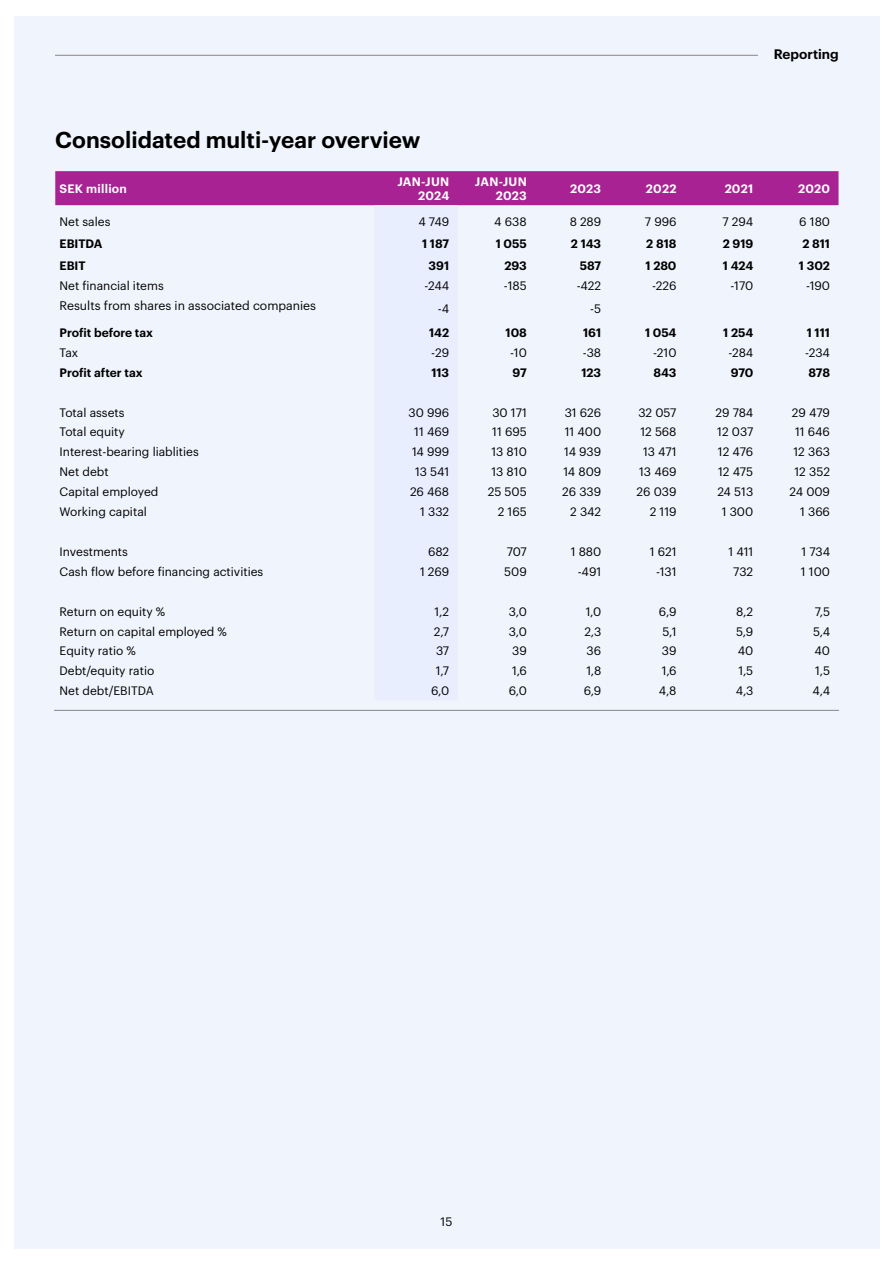
<style>
.page{position:relative;width:893px;height:1263px;background:#fff}
.page>*{position:absolute;margin:0;border:0;box-sizing:border-box;transform-origin:0 0}
.t1{font:600 22.5px "Graphik";color:#000}
.t2{font:600 13.5px "Graphik";color:#000}
.t3{font:12.3px "Graphik";color:#010202}
.t4{font:12px "Graphik";color:#000}
.t5{font:600 12px "Graphik";color:#000}
.t6{font:600 12px/14.4px "Graphik";letter-spacing:.02em;color:#fff;text-align:right}
</style>
<div class="page">
<div style="left:14px;top:16px;width:865px;height:1233px;background:#f0f4fc"></div>
<div style="left:55px;top:171px;width:783px;height:35px;background:#a82293"></div>
<hr style="left:55px;top:55px;width:703px;height:1px;background:#87888c">
<hr style="left:54px;top:710px;width:785px;height:1px;background:#87888c">
<p class="t2" style="left:774px;top:43px;width:67px">Reporting</p>
<h1 class="t1" style="left:55px;top:123px;width:367px">Consolidated multi-year overview</h1>
<p class="t6" style="left:60px;top:180px;width:69px">SEK million</p>
<p class="t6" style="left:397px;top:173px;width:53px">JAN-JUN<br>2024</p>
<p class="t6" style="left:475px;top:173px;width:53px">JAN-JUN<br>2023</p>
<p class="t6" style="left:570px;top:180px;width:33px">2023</p>
<p class="t6" style="left:646px;top:180px;width:32px">2022</p>
<p class="t6" style="left:725px;top:180px;width:30px">2021</p>
<p class="t6" style="left:798px;top:180px;width:33px">2020</p>
<p class="t4" style="left:60px;top:213px;width:52px">Net sales</p>
<p class="t4" style="left:418px;top:213px;width:32px">4 749</p>
<p class="t4" style="left:494px;top:213px;width:34px">4 638</p>
<p class="t4" style="left:570px;top:213px;width:33px">8 289</p>
<p class="t4" style="left:645px;top:213px;width:33px">7 996</p>
<p class="t4" style="left:722px;top:213px;width:32px">7 294</p>
<p class="t4" style="left:799px;top:213px;width:32px">6 180</p>
<p class="t5" style="left:60px;top:234px;width:45px">EBITDA</p>
<p class="t5" style="left:422px;top:234px;width:29px">1 187</p>
<p class="t5" style="left:496px;top:234px;width:33px">1 055</p>
<p class="t5" style="left:571px;top:234px;width:32px">2 143</p>
<p class="t5" style="left:646px;top:234px;width:32px">2 818</p>
<p class="t5" style="left:723px;top:234px;width:32px">2 919</p>
<p class="t5" style="left:802px;top:234px;width:29px">2 811</p>
<p class="t5" style="left:60px;top:256px;width:28px">EBIT</p>
<p class="t5" style="left:429px;top:256px;width:22px">391</p>
<p class="t5" style="left:504px;top:256px;width:24px">293</p>
<p class="t5" style="left:580px;top:256px;width:23px">587</p>
<p class="t5" style="left:645px;top:256px;width:33px">1 280</p>
<p class="t5" style="left:723px;top:256px;width:32px">1 424</p>
<p class="t5" style="left:799px;top:256px;width:33px">1 302</p>
<p class="t4" style="left:60px;top:276px;width:106px">Net financial items</p>
<p class="t4" style="left:424px;top:276px;width:26px">-244</p>
<p class="t4" style="left:504px;top:276px;width:24px">-185</p>
<p class="t4" style="left:577px;top:276px;width:26px">-422</p>
<p class="t4" style="left:652px;top:276px;width:26px">-226</p>
<p class="t4" style="left:730px;top:276px;width:24px">-170</p>
<p class="t4" style="left:806px;top:276px;width:26px">-190</p>
<p class="t3" style="left:60px;top:296px;width:258px">Results from shares in associated companies</p>
<p class="t4" style="left:438px;top:300px;width:13px">-4</p>
<p class="t4" style="left:590px;top:300px;width:13px">-5</p>
<p class="t5" style="left:60px;top:323px;width:95px">Profit before tax</p>
<p class="t5" style="left:429px;top:323px;width:21px">142</p>
<p class="t5" style="left:505px;top:323px;width:23px">108</p>
<p class="t5" style="left:583px;top:323px;width:20px">161</p>
<p class="t5" style="left:645px;top:323px;width:33px">1 054</p>
<p class="t5" style="left:723px;top:323px;width:32px">1 254</p>
<p class="t5" style="left:807px;top:323px;width:25px">1 111</p>
<p class="t4" style="left:60px;top:343px;width:20px">Tax</p>
<p class="t4" style="left:431px;top:343px;width:19px">-29</p>
<p class="t4" style="left:510px;top:343px;width:18px">-10</p>
<p class="t4" style="left:583px;top:343px;width:20px">-38</p>
<p class="t4" style="left:653px;top:343px;width:25px">-210</p>
<p class="t4" style="left:728px;top:343px;width:26px">-284</p>
<p class="t4" style="left:805px;top:343px;width:27px">-234</p>
<p class="t5" style="left:60px;top:363px;width:85px">Profit after tax</p>
<p class="t5" style="left:431px;top:363px;width:19px">113</p>
<p class="t5" style="left:513px;top:363px;width:16px">97</p>
<p class="t5" style="left:581px;top:363px;width:21px">123</p>
<p class="t5" style="left:653px;top:363px;width:25px">843</p>
<p class="t5" style="left:731px;top:363px;width:24px">970</p>
<p class="t5" style="left:809px;top:363px;width:23px">878</p>
<p class="t4" style="left:60px;top:403px;width:66px">Total assets</p>
<p class="t4" style="left:408px;top:403px;width:42px">30 996</p>
<p class="t4" style="left:492px;top:403px;width:36px">30 171</p>
<p class="t4" style="left:565px;top:403px;width:38px">31 626</p>
<p class="t4" style="left:638px;top:403px;width:40px">32 057</p>
<p class="t4" style="left:715px;top:403px;width:39px">29 784</p>
<p class="t4" style="left:792px;top:403px;width:40px">29 479</p>
<p class="t4" style="left:60px;top:423px;width:67px">Total equity</p>
<p class="t4" style="left:414px;top:423px;width:36px">11 469</p>
<p class="t4" style="left:492px;top:423px;width:36px">11 695</p>
<p class="t4" style="left:565px;top:423px;width:38px">11 400</p>
<p class="t4" style="left:640px;top:423px;width:38px">12 568</p>
<p class="t4" style="left:717px;top:423px;width:38px">12 037</p>
<p class="t4" style="left:795px;top:423px;width:36px">11 646</p>
<p class="t4" style="left:60px;top:443px;width:141px">Interest-bearing liablities</p>
<p class="t4" style="left:412px;top:443px;width:39px">14 999</p>
<p class="t4" style="left:491px;top:443px;width:37px">13 810</p>
<p class="t4" style="left:564px;top:443px;width:39px">14 939</p>
<p class="t4" style="left:643px;top:443px;width:35px">13 471</p>
<p class="t4" style="left:718px;top:443px;width:37px">12 476</p>
<p class="t4" style="left:793px;top:443px;width:38px">12 363</p>
<p class="t4" style="left:60px;top:463px;width:51px">Net debt</p>
<p class="t4" style="left:415px;top:463px;width:36px">13 541</p>
<p class="t4" style="left:491px;top:463px;width:37px">13 810</p>
<p class="t4" style="left:563px;top:463px;width:39px">14 809</p>
<p class="t4" style="left:639px;top:463px;width:39px">13 469</p>
<p class="t4" style="left:718px;top:463px;width:37px">12 475</p>
<p class="t4" style="left:794px;top:463px;width:37px">12 352</p>
<p class="t4" style="left:60px;top:483px;width:100px">Capital employed</p>
<p class="t4" style="left:410px;top:483px;width:41px">26 468</p>
<p class="t4" style="left:488px;top:483px;width:41px">25 505</p>
<p class="t4" style="left:562px;top:483px;width:41px">26 339</p>
<p class="t4" style="left:636px;top:483px;width:41px">26 039</p>
<p class="t4" style="left:717px;top:483px;width:37px">24 513</p>
<p class="t4" style="left:789px;top:483px;width:42px">24 009</p>
<p class="t4" style="left:60px;top:503px;width:89px">Working capital</p>
<p class="t4" style="left:420px;top:503px;width:31px">1 332</p>
<p class="t4" style="left:498px;top:503px;width:31px">2 165</p>
<p class="t4" style="left:570px;top:503px;width:33px">2 342</p>
<p class="t4" style="left:650px;top:503px;width:28px">2 119</p>
<p class="t4" style="left:722px;top:503px;width:33px">1 300</p>
<p class="t4" style="left:800px;top:503px;width:31px">1 366</p>
<p class="t4" style="left:60px;top:543px;width:70px">Investments</p>
<p class="t4" style="left:428px;top:543px;width:23px">682</p>
<p class="t4" style="left:507px;top:543px;width:22px">707</p>
<p class="t4" style="left:571px;top:543px;width:32px">1 880</p>
<p class="t4" style="left:650px;top:543px;width:28px">1 621</p>
<p class="t4" style="left:728px;top:543px;width:26px">1 411</p>
<p class="t4" style="left:801px;top:543px;width:30px">1 734</p>
<p class="t4" style="left:60px;top:562px;width:205px">Cash flow before financing activities</p>
<p class="t4" style="left:420px;top:562px;width:31px">1 269</p>
<p class="t4" style="left:504px;top:562px;width:24px">509</p>
<p class="t4" style="left:578px;top:562px;width:25px">-491</p>
<p class="t4" style="left:656px;top:562px;width:22px">-131</p>
<p class="t4" style="left:733px;top:562px;width:22px">732</p>
<p class="t4" style="left:801px;top:562px;width:31px">1 100</p>
<p class="t4" style="left:60px;top:602px;width:107px">Return on equity %</p>
<p class="t4" style="left:435px;top:602px;width:16px">1,2</p>
<p class="t4" style="left:509px;top:602px;width:19px">3,0</p>
<p class="t4" style="left:586px;top:602px;width:17px">1,0</p>
<p class="t4" style="left:659px;top:602px;width:19px">6,9</p>
<p class="t4" style="left:736px;top:602px;width:19px">8,2</p>
<p class="t4" style="left:815px;top:602px;width:17px">7,5</p>
<p class="t4" style="left:60px;top:622px;width:169px">Return on capital employed %</p>
<p class="t4" style="left:434px;top:622px;width:17px">2,7</p>
<p class="t4" style="left:509px;top:622px;width:19px">3,0</p>
<p class="t4" style="left:584px;top:622px;width:18px">2,3</p>
<p class="t4" style="left:663px;top:622px;width:15px">5,1</p>
<p class="t4" style="left:736px;top:622px;width:19px">5,9</p>
<p class="t4" style="left:813px;top:622px;width:18px">5,4</p>
<p class="t4" style="left:60px;top:642px;width:78px">Equity ratio %</p>
<p class="t4" style="left:436px;top:642px;width:15px">37</p>
<p class="t4" style="left:512px;top:642px;width:16px">39</p>
<p class="t4" style="left:587px;top:642px;width:16px">36</p>
<p class="t4" style="left:662px;top:642px;width:16px">39</p>
<p class="t4" style="left:738px;top:642px;width:17px">40</p>
<p class="t4" style="left:814px;top:642px;width:17px">40</p>
<p class="t4" style="left:60px;top:662px;width:96px">Debt/equity ratio</p>
<p class="t4" style="left:436px;top:662px;width:15px">1,7</p>
<p class="t4" style="left:512px;top:662px;width:16px">1,6</p>
<p class="t4" style="left:586px;top:662px;width:16px">1,8</p>
<p class="t4" style="left:662px;top:662px;width:16px">1,6</p>
<p class="t4" style="left:738px;top:662px;width:16px">1,5</p>
<p class="t4" style="left:815px;top:662px;width:16px">1,5</p>
<p class="t4" style="left:60px;top:682px;width:96px">Net debt/EBITDA</p>
<p class="t4" style="left:431px;top:682px;width:20px">6,0</p>
<p class="t4" style="left:509px;top:682px;width:20px">6,0</p>
<p class="t4" style="left:584px;top:682px;width:19px">6,9</p>
<p class="t4" style="left:659px;top:682px;width:19px">4,8</p>
<p class="t4" style="left:736px;top:682px;width:19px">4,3</p>
<p class="t4" style="left:812px;top:682px;width:19px">4,4</p>
<p class="t4" style="left:441px;top:1212px;width:13px">15</p>
</div>
